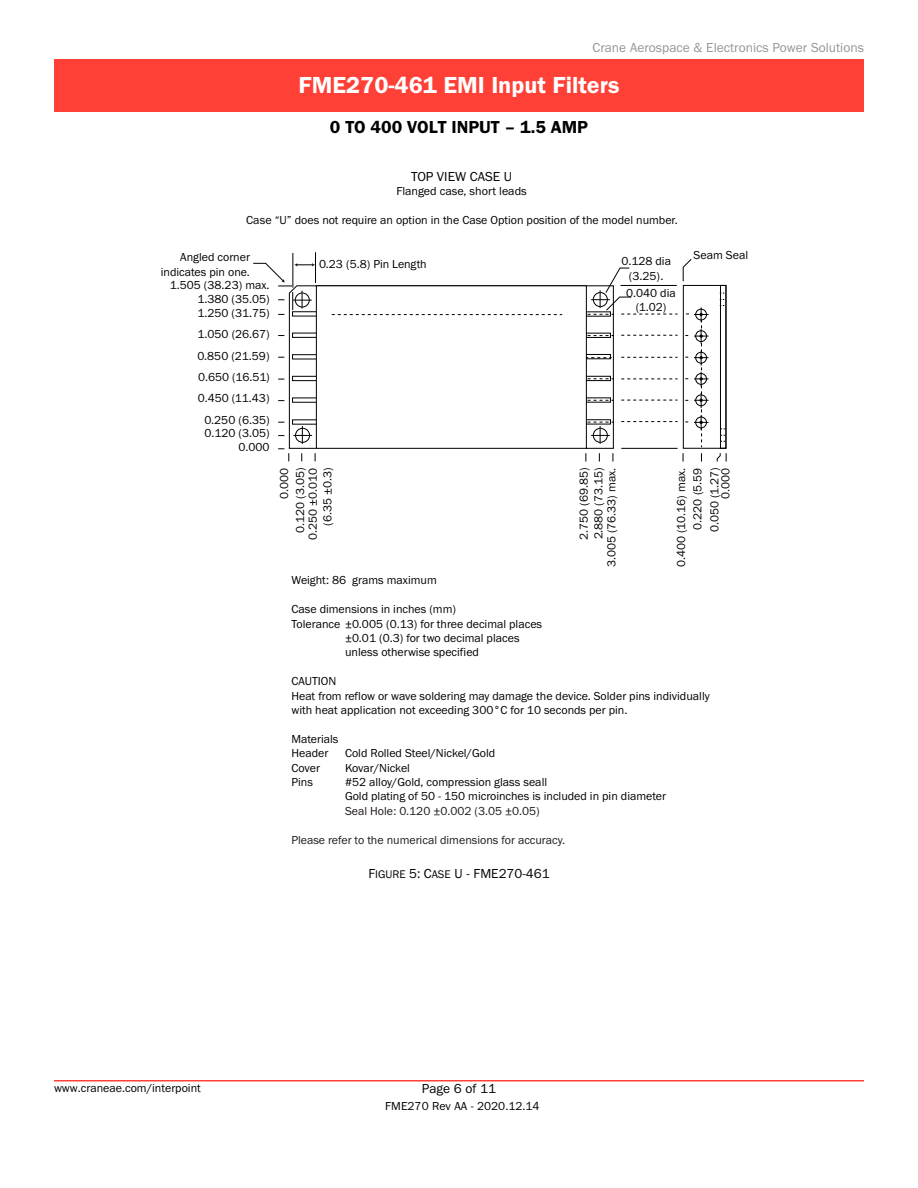
<style>
.page{position:relative;width:918px;height:1188px;background:#fff}
.page>*{position:absolute;margin:0;border:0;box-sizing:border-box;transform-origin:0 0}
.t1{font:24px "Franklin Gothic URW Dem";color:#fff}
.t2{font:18px "Franklin Gothic URW Dem";color:#000}
.t3{font:13.5px "Franklin Gothic URW Boo";color:#939598}
.t4{font:13.5px "Franklin Gothic URW Boo SC850";color:#000}
.t5{font:13.5px "Franklin Gothic URW Boo";color:#000}
.t6{font:12px/14.4px "Franklin Gothic URW Boo";color:#000;text-align:right}
.t7{font:12px "Franklin Gothic URW Boo";color:#1f1a1a}
.t8{font:12px "Franklin Gothic URW Boo";color:#1f191a}
.s1{font-size:11.55px}
</style>
<div class="page">
<hr style="left:293px;top:253px;width:1px;height:35px;background:#000">
<hr style="left:315px;top:252px;width:1px;height:31px;background:#000">
<hr style="left:621px;top:448px;width:57px;height:1px;background:#000">
<div style="left:720px;top:285px;width:6px;height:164px;border:1px solid #000"></div>
<svg style="left:717px;top:453px;width:10px;height:9px"></svg>
<svg style="left:288px;top:285px;width:326px;height:164px"></svg>
<div style="left:292px;top:376px;width:26px;height:5px;border:1px solid #000"></div>
<div style="left:292px;top:354px;width:26px;height:5px;border:1px solid #000"></div>
<div style="left:292px;top:333px;width:26px;height:5px;border:1px solid #000"></div>
<svg style="left:587px;top:259px;width:122px;height:188px"></svg>
<svg style="left:278px;top:422px;width:38px;height:39px"></svg>
<div style="left:316px;top:286px;width:270px;height:162px;background:#fff"></div>
<div style="left:316px;top:285px;width:271px;height:164px;border:1px solid #000"></div>
<svg style="left:332px;top:314px;width:230px;height:1px"></svg>
<svg style="left:253px;top:263px;width:62px;height:52px"></svg>
<svg style="left:720px;top:429px;width:6px;height:13px"></svg>
<svg style="left:720px;top:293px;width:6px;height:13px"></svg>
<hr style="left:54px;top:1080px;width:810px;height:2px;background:#ff4037">
<div style="left:54px;top:59px;width:810px;height:52px;background:#ff4037"></div>
<p class="t3" style="left:593px;top:39px;width:273px">Crane Aerospace &amp; Electronics Power Solutions</p>
<h1 class="t1" style="left:299px;top:71px;width:322px">FME270-461 EMI Input Filters</h1>
<h2 class="t2" style="left:330px;top:116px;width:139px">0 to 400 Volt Input</h2>
<h2 class="t2" style="left:505px;top:116px;width:71px">– 1.5 Amp</h2>
<p class="t5" style="left:411px;top:168px;width:103px">TOP VIEW CASE U</p>
<p class="t6" style="left:396px;top:184px;width:132px">Flanged case, short leads</p>
<p class="t6" style="left:246px;top:213px;width:433px">Case “U” does not require an option in the Case Option position of the model number.</p>
<p class="t6" style="left:161px;top:250px;width:91px">Angled corner indicates pin one.</p>
<p class="t6" style="left:170px;top:277px;width:101px">1.505 (38.23) max.</p>
<p class="t6" style="left:197px;top:292px;width:74px">1.380 (35.05)</p>
<p class="t6" style="left:197px;top:306px;width:74px">1.250 (31.75)</p>
<p class="t6" style="left:198px;top:327px;width:74px">1.050 (26.67)</p>
<p class="t6" style="left:197px;top:348px;width:74px">0.850 (21.59)</p>
<p class="t6" style="left:198px;top:370px;width:73px">0.650 (16.51)</p>
<p class="t6" style="left:198px;top:391px;width:73px">0.450 (11.43)</p>
<p class="t6" style="left:204px;top:412px;width:67px">0.250 (6.35)</p>
<p class="t6" style="left:204px;top:426px;width:67px">0.120 (3.05)</p>
<p class="t6" style="left:239px;top:440px;width:33px">0.000</p>
<p class="t6" style="left:319px;top:256px;width:109px">0.23 (5.8) Pin Length</p>
<p class="t6" style="left:621px;top:254px;width:51px;text-align:center">0.128 dia (3.25).</p>
<p class="t6" style="left:626px;top:285px;width:51px;text-align:center">0.040 dia (1.02)</p>
<p class="t6" style="left:694px;top:247px;width:56px">Seam Seal</p>
<p class="t6" style="left:306px;top:540px;width:74px;rotate:-90deg">0.250 ±0.010 (6.35 ±0.3)</p>
<p class="t6" style="left:276px;top:533px;width:67px;line-height:16px;rotate:-90deg">0.000<br>0.120 (3.05)</p>
<p class="t6" style="left:576px;top:540px;width:73px;line-height:14.9px;text-align:left;rotate:-90deg">2.750 (69.85)<br>2.880 (73.15)</p>
<p class="t6" style="left:604px;top:567px;width:101px;rotate:-90deg">3.005 (76.33) max.</p>
<p class="t6" style="left:718px;top:499px;width:33px;rotate:-90deg">0.000</p>
<p class="t6" style="left:673px;top:567px;width:101px;line-height:16.2px;rotate:-90deg">0.400 (10.16) max.<br>0.220 (5.59</p>
<p class="t6" style="left:707px;top:532px;width:66px;rotate:-90deg">0.050 (1.27)</p>
<p class="t6" style="left:292px;top:573px;width:147px">Weight: 86 grams maximum</p>
<p class="t6" style="left:292px;top:602px;width:166px">Case dimensions in inches (mm)</p>
<p class="t6" style="left:292px;top:616px;width:252px">Tolerance ±0.005 (0.13) for three decimal places</p>
<p class="t6" style="left:345px;top:631px;width:176px">±0.01 (0.3) for two decimal places</p>
<p class="t6" style="left:345px;top:645px;width:136px">unless otherwise specified</p>
<p class="t6" style="left:292px;top:674px;width:420px;text-align:left">CAUTION<br>Heat from reflow or wave soldering may damage the device. Solder pins individually with heat application not exceeding 300°C for 10 seconds per pin.</p>
<p class="t6" style="left:292px;top:731px;width:48px;text-align:left">Materials<br>Header</p>
<p class="t6" style="left:345px;top:746px;width:152px">Cold Rolled Steel/Nickel/Gold</p>
<p class="t6" style="left:292px;top:760px;width:30px">Cover</p>
<p class="t6" style="left:345px;top:760px;width:66px">Kovar/Nickel</p>
<p class="t6" style="left:292px;top:775px;width:23px">Pins</p>
<p class="t6" style="left:345px;top:775px;width:323px;text-align:left">#52 alloy/Gold, compression glass seall<br>Gold plating of 50 - 150 microinches is included in pin diameter</p>
<p class="t8" style="left:345px;top:803px;width:196px">Seal Hole: 0.120 ±0.002 (3.05 ±0.05)</p>
<p class="t7" style="left:292px;top:832px;width:275px">Please refer to the numerical dimensions for accuracy.</p>
<p class="t7" style="left:292px;top:861px;width:209px">Case U, Rev N, 2020.02.17 seal and font</p>
<p class="t4" style="left:368px;top:865px;width:183px">F<span class="s1">IGURE</span> 5: C<span class="s1">ASE</span> U - FME270-461</p>
<p class="t6" style="left:54px;top:1081px;width:148px">www.craneae.com/interpoint</p>
<p class="t5" style="left:422px;top:1080px;width:76px">Page 6 of 11</p>
<p class="t6" style="left:385px;top:1098px;width:156px">FME270 Rev AA - 2020.12.14</p>
</div>
